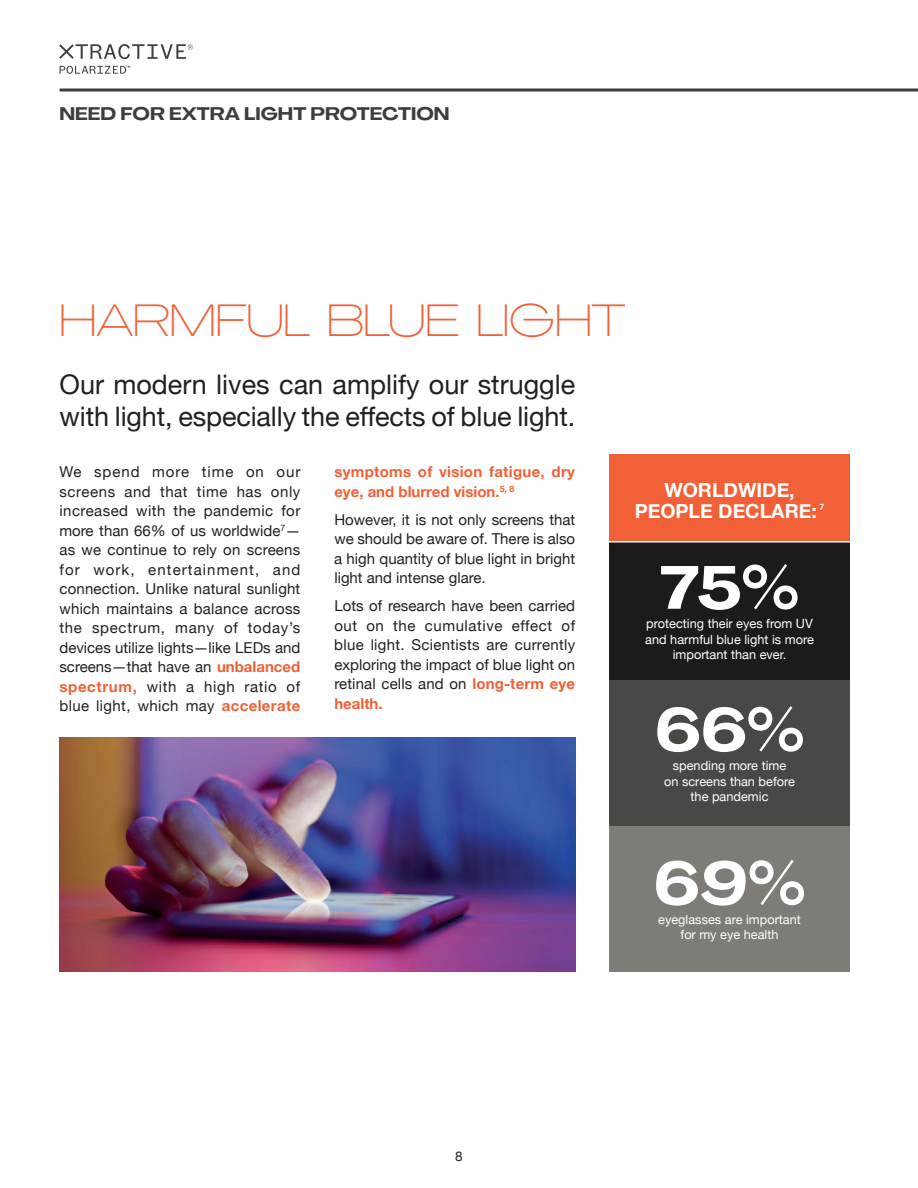
<style>
.page{position:relative;width:918px;height:1188px;background:#fff}
.page>*{position:absolute;margin:0;border:0;box-sizing:border-box;transform-origin:0 0}
.t1{font:60px "Agrandir Variable";color:#fff}
.t2{font:45px "Agrandir Variable";color:#f16036}
.t3{font:27px/32.4px "Helvetica Neue";letter-spacing:-.005em;color:#231f20}
.t4{font:700 19.5px/21px "Helvetica Neue";color:#fff;text-align:center}
.t5{font:18px "Agrandir Variable";color:#3f3d3b}
.t6{font:15px/19.5px "Helvetica Neue";color:#231f20;text-align:justify}
.t7{font:700 15px/19.5px "Helvetica Neue";letter-spacing:.02em;color:#f16036}
.t8{font:13.5px "Helvetica Neue";color:#231f20}
.t9{font:12.75px/15.3px "Helvetica Neue";color:#fff;text-align:center}
.t10{font:700 8.7px "Helvetica Neue";color:#fff}
.s1{font-weight:700;color:#f16036}
</style>
<div class="page">
<div style="left:609px;top:542px;width:241px;height:138px;background:#1c1b1a"></div>
<div style="left:609px;top:455px;width:241px;height:87px;background:#f16036"></div>
<div style="left:609px;top:680px;width:241px;height:146px;background:#4a4845"></div>
<div style="left:609px;top:826px;width:241px;height:146px;background:#7f7b76"></div>
<img style="left:60px;top:738px;width:515px;height:234px">
<hr style="left:590px;top:541px;width:284px;height:2px;background:#fff">
<svg style="left:60px;top:88px;width:858px;height:4px;background:#6e6d6b"></svg>
<svg style="left:60px;top:66px;width:70px;height:8px"></svg>
<svg style="left:59px;top:44px;width:134px;height:15px"></svg>
<p class="t5" style="left:60px;top:103px;width:392px">NEED FOR EXTRA LIGHT PROTECTION</p>
<h2 class="t2" style="left:60px;top:292px;width:567px">HARMFUL BLUE LIGHT</h2>
<h3 class="t3" style="left:60px;top:369px;width:517px">Our modern lives can amplify our struggle with light, especially the effects of blue light.</h3>
<p class="t6" style="left:59px;top:463px;width:242px">We spend more time on our screens and that time has only increased with the pandemic for more than 66% of us worldwide<sup>7</sup>— as we continue to rely on screens for work, entertainment, and connection. Unlike natural sunlight which maintains a balance across the spectrum, many of today’s devices utilize lights—like LEDs and screens—that have an <span class="s1">unbalanced spectrum,</span> with a high ratio of blue light, which may <span class="s1">accelerate</span></p>
<p class="t7" style="left:334px;top:463px;width:242px">symptoms of vision fatigue, dry eye, and blurred vision.<sup>5,</sup> <sup>8</sup></p>
<p class="t6" style="left:334px;top:511px;width:242px">However, it is not only screens that we should be aware of. There is also a high quantity of blue light in bright light and intense glare.</p>
<p class="t6" style="left:334px;top:597px;width:242px">Lots of research have been carried out on the cumulative effect of blue light. Scientists are currently exploring the impact of blue light on retinal cells and on <span class="s1">long-term eye health.</span></p>
<h3 class="t4" style="left:635px;top:480px;width:184px">WORLDWIDE,<br>PEOPLE DECLARE:</h3>
<p class="t10" style="left:819px;top:500px;width:6px">7</p>
<h1 class="t1" style="left:660px;top:551px;width:140px">75%</h1>
<p class="t9" style="left:645px;top:632px;width:170px">and harmful blue light is more important than ever.</p>
<p class="t9" style="left:646px;top:617px;width:168px">protecting their eyes from UV</p>
<h1 class="t1" style="left:655px;top:693px;width:151px">66%</h1>
<p class="t9" style="left:664px;top:759px;width:132px">spending more time on screens than before the pandemic</p>
<h1 class="t1" style="left:654px;top:847px;width:153px">69%</h1>
<p class="t9" style="left:658px;top:913px;width:144px">eyeglasses are important for my eye health</p>
<p class="t8" style="left:455px;top:1146px;width:9px">8</p>
</div>
